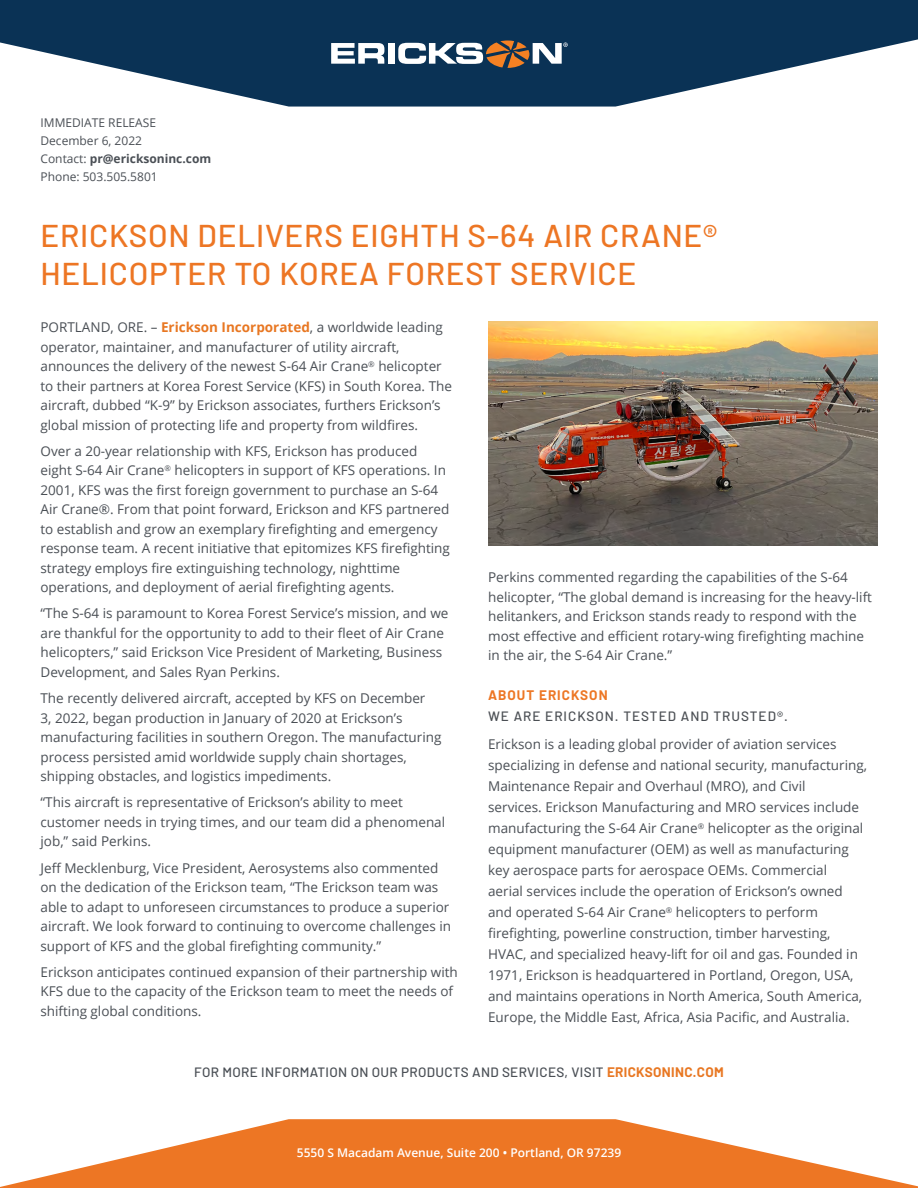
<style>
.page{position:relative;width:918px;height:1188px;background:#fff}
.page>*{position:absolute;margin:0;border:0;box-sizing:border-box;transform-origin:0 0}
.t1{font:500 31.5px/37.8px "Barlow";letter-spacing:.025em;color:#ed7624}
.t2{font:13.5px/19.5px "Open Sans";color:#4a4f55}
.t3{font:500 13.5px "Barlow";letter-spacing:.025em;color:#4a4f55}
.t4{font:500 13.5px "Barlow";letter-spacing:.075em;color:#4b4f54}
.t5{font:700 13.5px "Barlow";letter-spacing:.075em;color:#ed7624}
.t6{font:12px/18px "Open Sans";color:#4a4f55}
.t7{font:600 12px "Open Sans";color:#fff}
.s1{font-weight:700}
.s2{font-weight:700;color:#e87722}
</style>
<div class="page">
<svg style="left:0;top:0;width:918px;height:107px;fill:#0a3255"></svg>
<svg style="left:0;top:1119px;width:918px;height:69px;fill:#ed7624"></svg>
<img style="left:488px;top:322px;width:390px;height:223px">
<svg style="left:331px;top:43px;width:53px;height:21px"></svg>
<div style="left:388px;top:43px;width:7px;height:21px;background:#fff"></div>
<svg style="left:398px;top:40px;width:170px;height:28px"></svg>
<p class="t6" style="left:40px;top:113px;width:172px">IMMEDIATE RELEASE<br>December 6, 2022<br>Contact: <span class="s1">pr@ericksoninc.com<br></span>Phone: 503.505.5801</p>
<h1 class="t1" style="left:40px;top:215px;width:678px">ERICKSON DELIVERS EIGHTH S-64 AIR CRANE®<br>HELICOPTER TO KOREA FOREST SERVICE</h1>
<p class="t2" style="left:40px;top:317px;width:413px">PORTLAND, ORE. – <span class="s2">Erickson Incorporated</span>, a worldwide leading operator, maintainer, and manufacturer of utility aircraft, announces the delivery of the newest S-64 Air Crane<sup>®</sup> helicopter to their partners at Korea Forest Service (KFS) in South Korea. The aircraft, dubbed “K-9” by Erickson associates, furthers Erickson’s global mission of protecting life and property from wildfires.</p>
<p class="t2" style="left:40px;top:441px;width:411px">Over a 20-year relationship with KFS, Erickson has produced eight S-64 Air Crane<sup>®</sup> helicopters in support of KFS operations. In 2001, KFS was the first foreign government to purchase an S-64<br>Air Crane®. From that point forward, Erickson and KFS partnered to establish and grow an exemplary firefighting and emergency response team. A recent initiative that epitomizes KFS firefighting strategy employs fire extinguishing technology, nighttime operations, and deployment of aerial firefighting agents.</p>
<p class="t2" style="left:41px;top:604px;width:409px">“The S-64 is paramount to Korea Forest Service’s mission, and we are thankful for the opportunity to add to their fleet of Air Crane helicopters,” said Erickson Vice President of Marketing, Business Development, and Sales Ryan Perkins.</p>
<p class="t2" style="left:41px;top:688px;width:403px">The recently delivered aircraft, accepted by KFS on December<br>3, 2022, began production in January of 2020 at Erickson’s manufacturing facilities in southern Oregon. The manufacturing process persisted amid worldwide supply chain shortages, shipping obstacles, and logistics impediments.</p>
<p class="t2" style="left:41px;top:792px;width:406px">“This aircraft is representative of Erickson’s ability to meet customer needs in trying times, and our team did a phenomenal job,” said Perkins.</p>
<p class="t2" style="left:41px;top:858px;width:412px">Jeff Mecklenburg, Vice President, Aerosystems also commented on the dedication of the Erickson team, “The Erickson team was able to adapt to unforeseen circumstances to produce a superior aircraft. We look forward to continuing to overcome challenges in support of KFS and the global firefighting community.”</p>
<p class="t2" style="left:41px;top:962px;width:419px">Erickson anticipates continued expansion of their partnership with<br>KFS due to the capacity of the Erickson team to meet the needs of shifting global conditions.</p>
<p class="t2" style="left:488px;top:567px;width:385px">Perkins commented regarding the capabilities of the S-64 helicopter, “The global demand is increasing for the heavy-lift helitankers, and Erickson stands ready to respond with the most effective and efficient rotary-wing firefighting machine in the air, the S-64 Air Crane.”</p>
<p class="t5" style="left:488px;top:686px;width:121px">ABOUT ERICKSON</p>
<p class="t4" style="left:488px;top:707px;width:301px">WE ARE ERICKSON. TESTED AND TRUSTED®.</p>
<p class="t2" style="left:488px;top:733px;width:381px;line-height:21px">Erickson is a leading global provider of aviation services specializing in defense and national security, manufacturing, Maintenance Repair and Overhaul (MRO), and Civil<br>services. Erickson Manufacturing and MRO services include manufacturing the S-64 Air Crane<sup>®</sup> helicopter as the original equipment manufacturer (OEM) as well as manufacturing key aerospace parts for aerospace OEMs. Commercial<br>aerial services include the operation of Erickson’s owned and operated S-64 Air Crane<sup>®</sup> helicopters to perform firefighting, powerline construction, timber harvesting, HVAC, and specialized heavy-lift for oil and gas. Founded in 1971, Erickson is headquartered in Portland, Oregon, USA, and maintains operations in North America, South America, Europe, the Middle East, Africa, Asia Pacific, and Australia.</p>
<p class="t3" style="left:194px;top:1063px;width:531px">FOR MORE INFORMATION ON OUR PRODUCTS AND SERVICES, VISIT <span class="s2">ERICKSONINC.COM</span></p>
<p class="t7" style="left:297px;top:1144px;width:326px">5550 S Macadam Avenue, Suite 200 • Portland, OR 97239</p>
</div>
